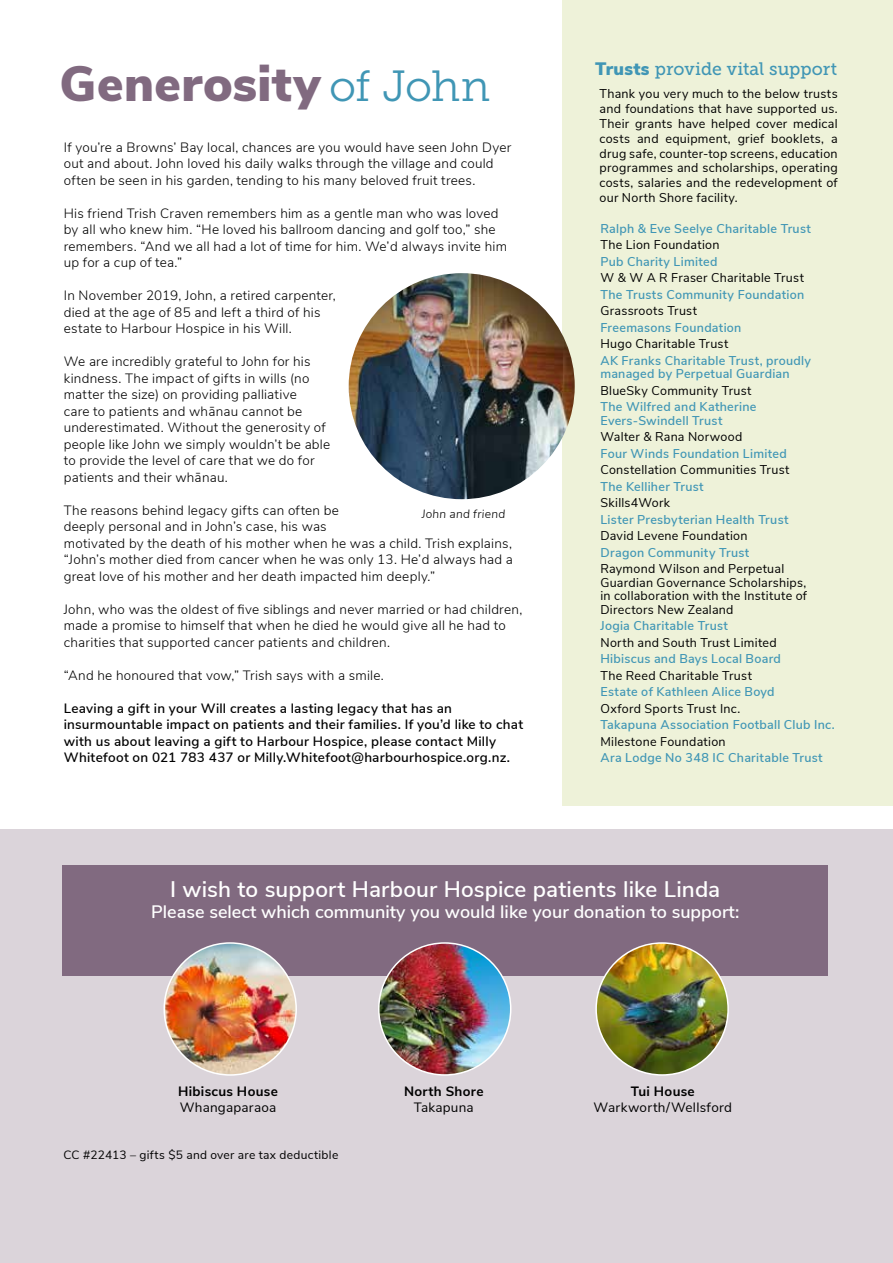
<style>
.page{position:relative;width:893px;height:1263px;background:#fff}
.page>*{position:absolute;margin:0;border:0;box-sizing:border-box;transform-origin:0 0}
.t1{font:900 49.5px "Nunito Sans";letter-spacing:.01em;color:#816a80}
.t2{font:600 22.5px "Nunito Sans";letter-spacing:.005em;color:#fff}
.t3{font:600 18px "Nunito Sans";color:#fff}
.t4{font:18px "Museo Slab 500";letter-spacing:-.005em;color:#4096b5}
.t5{font:300 13.5px/16.5px "Nunito Sans";letter-spacing:.02em;color:#000}
.t6{font:600 13.5px/16.5px "Nunito Sans";letter-spacing:.02em;color:#000}
.t7{font:13.5px "Nunito Sans";letter-spacing:.015em;color:#000}
.t8{font:700 13.5px "Nunito Sans";letter-spacing:.02em;color:#000}
.t9{font:12.75px/15px "Nunito Sans";letter-spacing:.02em;color:#000;text-align:justify}
.t10{font:600 12.75px/13.5px "Nunito Sans";letter-spacing:.02em;color:#4096b5}
.t11{font:12px "Nunito Sans";letter-spacing:.025em;color:#000}
.t12{font:italic 300 12px "Nunito Sans";letter-spacing:.02em;color:#000}
.s1{font-family:"Museo Slab 300";font-weight:400;font-size:43.5px;color:#4096b5}
.s2{font-family:"Nunito Sans";font-weight:900}
</style>
<div class="page">
<div style="left:563px;top:0;width:330px;height:806px;background:#eef2d9"></div>
<img style="left:349px;top:273px;width:226px;height:226px;border-radius:113px">
<div style="left:0;top:830px;width:893px;height:433px;background:#dbd4da"></div>
<div style="left:62px;top:865px;width:766px;height:111px;background:#816a80"></div>
<img style="left:596px;top:943px;width:132px;height:132px;border-radius:66px">
<img style="left:379px;top:943px;width:132px;height:132px;border-radius:66px">
<img style="left:164px;top:943px;width:132px;height:132px;border-radius:66px">
<h1 class="t1" style="left:60px;top:47px;width:432px">Generosity <span class="s1">of John</span></h1>
<p class="t5" style="left:64px;top:138px;width:449px">If you’re a Browns’ Bay local, chances are you would have seen John Dyer out and about. John loved his daily walks through the village and could often be seen in his garden, tending to his many beloved fruit trees.</p>
<p class="t5" style="left:64px;top:204px;width:445px">His friend Trish Craven remembers him as a gentle man who was loved by all who knew him. “He loved his ballroom dancing and golf too,” she remembers. “And we all had a lot of time for him. We’d always invite him up for a cup of tea.”</p>
<p class="t5" style="left:64px;top:287px;width:273px">In November 2019, John, a retired carpenter, died at the age of 85 and left a third of his estate to Harbour Hospice in his Will.</p>
<p class="t5" style="left:64px;top:353px;width:268px">We are incredibly grateful to John for his kindness. The impact of gifts in wills (no matter the size) on providing palliative<br>care to patients and whānau cannot be underestimated. Without the generosity of people like John we simply wouldn’t be able to provide the level of care that we do for patients and their whānau.</p>
<p class="t5" style="left:64px;top:501px;width:451px">The reasons behind legacy gifts can often be<br>deeply personal and in John’s case, his was<br>motivated by the death of his mother when he was a child. Trish explains, “John’s mother died from cancer when he was only 13. He’d always had a great love of his mother and her death impacted him deeply.”</p>
<p class="t5" style="left:64px;top:600px;width:460px">John, who was the oldest of five siblings and never married or had children, made a promise to himself that when he died he would give all he had to charities that supported cancer patients and children.</p>
<p class="t5" style="left:64px;top:666px;width:322px">“And he honoured that vow,” Trish says with a smile.</p>
<p class="t6" style="left:64px;top:699px;width:461px">Leaving a gift in your Will creates a lasting legacy that has an insurmountable impact on patients and their families. If you’d like to chat with us about leaving a gift to Harbour Hospice, please contact Milly Whitefoot on 021 783 437 or Milly.Whitefoot@harbourhospice.org.nz.</p>
<p class="t12" style="left:422px;top:505px;width:85px">John and friend</p>
<h3 class="t4" style="left:595px;top:58px;width:243px"><span class="s2">Trusts</span> provide vital support</h3>
<p class="t9" style="left:600px;top:85px;width:240px">Thank you very much to the below trusts and foundations that have supported us.<br>Their grants have helped cover medical costs and equipment, grief booklets, a drug safe, counter-top screens, education programmes and scholarships, operating costs, salaries and the redevelopment of our North Shore facility.</p>
<p class="t10" style="left:600px;top:221px;width:212px">Ralph &amp; Eve Seelye Charitable Trust</p>
<p class="t9" style="left:600px;top:237px;width:121px">The Lion Foundation</p>
<p class="t10" style="left:600px;top:254px;width:119px">Pub Charity Limited</p>
<p class="t9" style="left:600px;top:270px;width:205px">W &amp; W A R Fraser Charitable Trust</p>
<p class="t10" style="left:600px;top:287px;width:205px">The Trusts Community Foundation</p>
<p class="t9" style="left:600px;top:303px;width:98px">Grassroots Trust</p>
<p class="t10" style="left:600px;top:320px;width:143px">Freemasons Foundation</p>
<p class="t9" style="left:600px;top:336px;width:129px">Hugo Charitable Trust</p>
<p class="t10" style="left:600px;top:353px;width:212px">AK Franks Charitable Trust, proudly managed by Perpetual Guardian</p>
<p class="t9" style="left:600px;top:382px;width:153px">BlueSky Community Trust</p>
<p class="t10" style="left:600px;top:399px;width:158px">The Wilfred and Katherine<br>Evers-Swindell Trust</p>
<p class="t9" style="left:600px;top:429px;width:143px">Walter &amp; Rana Norwood</p>
<p class="t10" style="left:600px;top:446px;width:188px">Four Winds Foundation Limited</p>
<p class="t9" style="left:600px;top:462px;width:190px">Constellation Communities Trust</p>
<p class="t10" style="left:600px;top:479px;width:105px">The Kelliher Trust</p>
<p class="t9" style="left:600px;top:495px;width:71px">Skills4Work</p>
<p class="t10" style="left:600px;top:512px;width:190px">Lister Presbyterian Health Trust</p>
<p class="t9" style="left:600px;top:528px;width:149px">David Levene Foundation</p>
<p class="t10" style="left:600px;top:545px;width:150px">Dragon Community Trust</p>
<p class="t9" style="left:600px;top:561px;width:208px;line-height:13.5px;text-align:left">Raymond Wilson and Perpetual<br>Guardian Governance Scholarships, in collaboration with the Institute of<br>Directors New Zealand</p>
<p class="t10" style="left:600px;top:618px;width:129px">Jogia Charitable Trust</p>
<p class="t9" style="left:600px;top:634px;width:178px">North and South Trust Limited</p>
<p class="t10" style="left:600px;top:651px;width:182px">Hibiscus and Bays Local Board</p>
<p class="t9" style="left:600px;top:667px;width:153px">The Reed Charitable Trust</p>
<p class="t10" style="left:600px;top:684px;width:176px">Estate of Kathleen Alice Boyd</p>
<p class="t9" style="left:600px;top:700px;width:141px">Oxford Sports Trust Inc.</p>
<p class="t10" style="left:600px;top:717px;width:236px">Takapuna Association Football Club Inc.</p>
<p class="t9" style="left:600px;top:733px;width:127px">Milestone Foundation</p>
<p class="t10" style="left:600px;top:750px;width:224px">Ara Lodge No 348 IC Charitable Trust</p>
<h2 class="t2" style="left:170px;top:873px;width:552px">I wish to support Harbour Hospice patients like Linda</h2>
<h3 class="t3" style="left:151px;top:898px;width:590px">Please select which community you would like your donation to support:</h3>
<p class="t8" style="left:178px;top:1081px;width:101px">Hibiscus House</p>
<p class="t7" style="left:180px;top:1098px;width:98px">Whangaparaoa</p>
<p class="t11" style="left:63px;top:1146px;width:276px">CC #22413 – gifts $5 and over are tax deductible</p>
<p class="t8" style="left:404px;top:1081px;width:81px">North Shore</p>
<p class="t7" style="left:414px;top:1098px;width:61px">Takapuna</p>
<p class="t8" style="left:631px;top:1081px;width:65px">Tui House</p>
<p class="t7" style="left:594px;top:1098px;width:140px">Warkworth/Wellsford</p>
</div>
